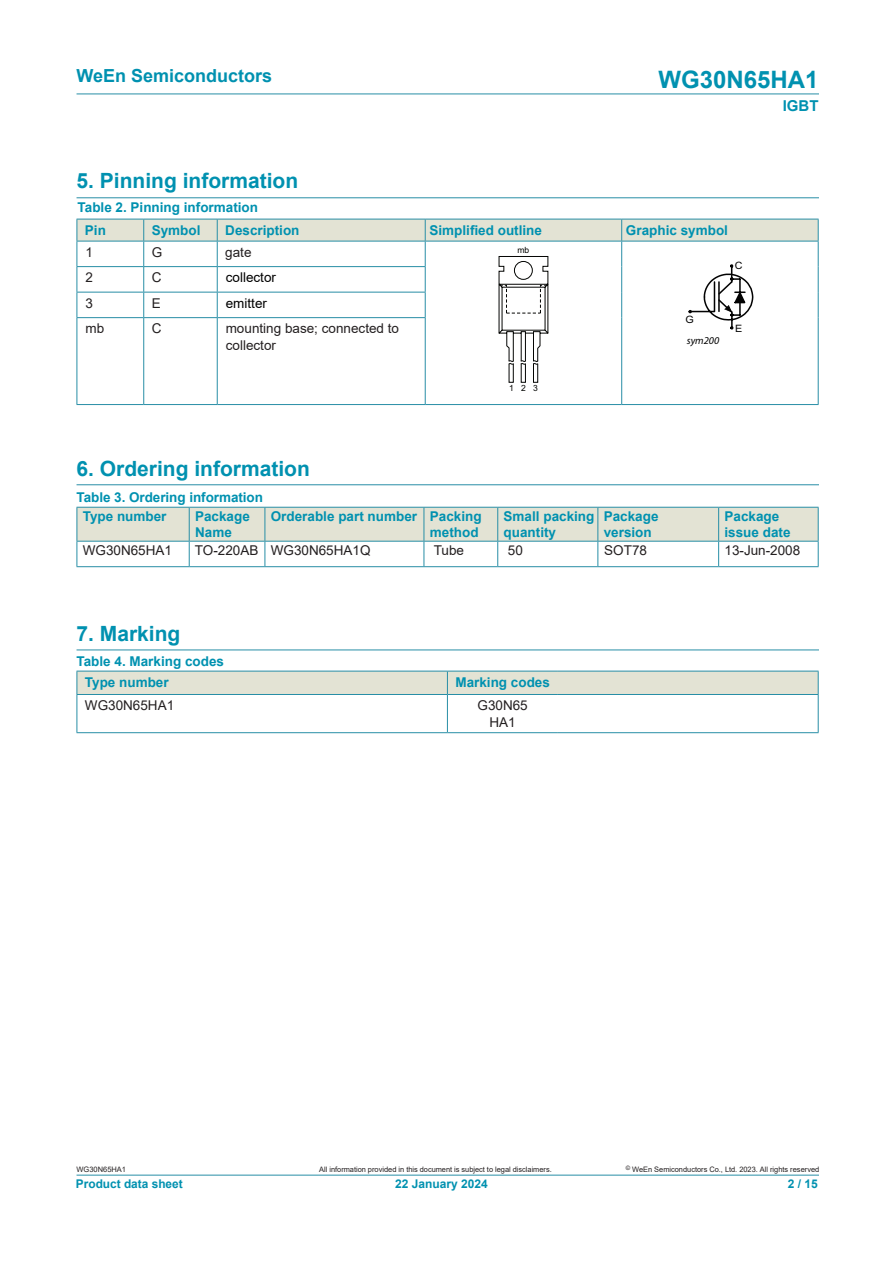
<style>
.page{position:relative;width:893px;height:1263px;background:#fff}
.page>*{position:absolute;margin:0;border:0;box-sizing:border-box;transform-origin:0 0}
.t1{font:700 24px "Arial";color:#0091b0}
.DS1{font:700 21px "Arial";color:#0091b0}
.t2{font:700 18px "Arial";color:#0091b0}
.t3{font:700 15px "Arial";color:#0091b0}
.t4{font:700 13.5px "Arial";color:#0091b0}
.t5{font:13.5px "Arial";color:#231f20}
.t6{font:13.5px "Arial";color:#000}
.t7{font:700 12px "Arial";color:#0091b0}
.t8{font:italic 10.5px "Myriad Pro";color:#030303}
.t9{font:10.2px "Arial";color:#030303;scale:1.06 1}
.t10{font:8.55px "Arial";color:#040503}
.t11{font:7.5px "Arial";letter-spacing:-.005em;color:#231f20}
</style>
<div class="page">
<hr style="left:77px;top:94px;width:742px;height:1px;background:#288ea6">
<hr style="left:77px;top:1175px;width:742px;height:1px;background:#288ea6">
<hr style="left:621px;top:318px;width:1px;height:86px;background:#288ea6">
<hr style="left:818px;top:318px;width:1px;height:86px;background:#288ea6">
<hr style="left:77px;top:318px;width:1px;height:86px;background:#288ea6">
<hr style="left:143px;top:318px;width:1px;height:86px;background:#288ea6">
<hr style="left:217px;top:318px;width:1px;height:86px;background:#288ea6">
<hr style="left:425px;top:318px;width:1px;height:86px;background:#288ea6">
<hr style="left:77px;top:404px;width:67px;height:1px;background:#288ea6">
<hr style="left:144px;top:404px;width:73px;height:1px;background:#288ea6">
<hr style="left:217px;top:404px;width:208px;height:1px;background:#288ea6">
<hr style="left:425px;top:404px;width:197px;height:1px;background:#288ea6">
<hr style="left:622px;top:404px;width:197px;height:1px;background:#288ea6">
<svg style="left:77px;top:219px;width:742px;height:164px"></svg>
<hr style="left:77px;top:197px;width:742px;height:1px;background:#288ea6">
<hr style="left:77px;top:484px;width:742px;height:1px;background:#288ea6">
<hr style="left:77px;top:649px;width:742px;height:1px;background:#288ea6">
<svg style="left:77px;top:507px;width:742px;height:59px"></svg>
<hr style="left:77px;top:566px;width:112px;height:1px;background:#288ea6">
<hr style="left:189px;top:566px;width:76px;height:1px;background:#288ea6">
<hr style="left:265px;top:566px;width:159px;height:1px;background:#288ea6">
<hr style="left:424px;top:566px;width:74px;height:1px;background:#288ea6">
<hr style="left:498px;top:566px;width:100px;height:1px;background:#288ea6">
<hr style="left:598px;top:566px;width:121px;height:1px;background:#288ea6">
<hr style="left:719px;top:566px;width:100px;height:1px;background:#288ea6">
<svg style="left:77px;top:671px;width:742px;height:62px"></svg>
<hr style="left:558px;top:694px;width:261px;height:1px;background:#288ea6">
<hr style="left:818px;top:695px;width:1px;height:37px;background:#288ea6">
<hr style="left:558px;top:732px;width:261px;height:1px;background:#288ea6">
<h3 class="t2" style="left:77px;top:63px;width:197px">WeEn Semiconductors</h3>
<h1 class="t1" style="left:658px;top:62px;width:162px">WG30N65HA1</h1>
<p class="t3" style="left:783px;top:95px;width:37px">IGBT</p>
<p class="DS1" style="left:77px;top:166px;width:223px">5. Pinning information</p>
<p class="t4" style="left:78px;top:198px;width:182px">Table 2. Pinning information</p>
<p class="t4" style="left:85px;top:221px;width:23px">Pin</p>
<p class="t4" style="left:152px;top:221px;width:50px">Symbol</p>
<p class="t4" style="left:225px;top:221px;width:76px">Description</p>
<p class="t4" style="left:429px;top:221px;width:114px">Simplified outline</p>
<p class="t4" style="left:626px;top:221px;width:104px">Graphic symbol</p>
<p class="t5" style="left:85px;top:243px;width:9px">1</p>
<p class="t5" style="left:152px;top:243px;width:12px">G</p>
<p class="t5" style="left:225px;top:243px;width:28px">gate</p>
<p class="t10" style="left:517px;top:244px;width:13px">mb</p>
<p class="t5" style="left:85px;top:268px;width:9px">2</p>
<p class="t5" style="left:152px;top:268px;width:11px">C</p>
<p class="t6" style="left:226px;top:268px;width:52px">collector</p>
<p class="t5" style="left:85px;top:294px;width:9px">3</p>
<p class="t5" style="left:152px;top:294px;width:11px">E</p>
<p class="t6" style="left:226px;top:294px;width:43px">emitter</p>
<p class="t5" style="left:85px;top:319px;width:20px">mb</p>
<p class="t5" style="left:152px;top:319px;width:11px">C</p>
<p class="t5" style="left:226px;top:319px;width:175px">mounting base; connected to</p>
<p class="t5" style="left:226px;top:336px;width:52px">collector</p>
<p class="t9" style="left:686px;top:313px;width:9px">G</p>
<p class="t8" style="left:687px;top:334px;width:34px">sym200</p>
<p class="t9" style="left:735px;top:259px;width:9px">C</p>
<p class="t9" style="left:735px;top:322px;width:8px">E</p>
<p class="t10" style="left:509px;top:382px;width:18px">1 2</p>
<p class="t10" style="left:533px;top:382px;width:6px">3</p>
<p class="DS1" style="left:77px;top:454px;width:235px">6. Ordering information</p>
<p class="t4" style="left:77px;top:488px;width:188px">Table 3. Ordering information</p>
<p class="t4" style="left:83px;top:507px;width:85px">Type number</p>
<p class="t4" style="left:195px;top:507px;width:56px">Package</p>
<p class="t4" style="left:195px;top:523px;width:38px">Name</p>
<p class="t4" style="left:271px;top:507px;width:148px">Orderable part number</p>
<p class="t4" style="left:430px;top:507px;width:53px">Packing</p>
<p class="t4" style="left:430px;top:523px;width:50px">method</p>
<p class="t4" style="left:504px;top:507px;width:92px">Small packing</p>
<p class="t4" style="left:504px;top:523px;width:54px">quantity</p>
<p class="t4" style="left:604px;top:507px;width:56px">Package</p>
<p class="t4" style="left:604px;top:523px;width:50px">version</p>
<p class="t4" style="left:724px;top:507px;width:56px">Package</p>
<p class="t4" style="left:724px;top:523px;width:68px">issue date</p>
<p class="t5" style="left:83px;top:541px;width:91px">WG30N65HA1</p>
<p class="t5" style="left:195px;top:541px;width:65px">TO-220AB</p>
<p class="t5" style="left:271px;top:541px;width:101px">WG30N65HA1Q</p>
<p class="t5" style="left:434px;top:541px;width:32px">Tube</p>
<p class="t5" style="left:508px;top:541px;width:17px">50</p>
<p class="t5" style="left:604px;top:541px;width:44px">SOT78</p>
<p class="t5" style="left:724px;top:541px;width:77px">13-Jun-2008</p>
<p class="DS1" style="left:77px;top:619px;width:105px">7. Marking</p>
<p class="t4" style="left:77px;top:652px;width:149px">Table 4. Marking codes</p>
<p class="t4" style="left:85px;top:673px;width:85px">Type number</p>
<p class="t4" style="left:455px;top:673px;width:96px">Marking codes</p>
<p class="t5" style="left:85px;top:696px;width:91px">WG30N65HA1</p>
<p class="t5" style="left:477px;top:696px;width:52px">G30N65</p>
<p class="t5" style="left:489px;top:712px;width:28px">HA1</p>
<p class="t11" style="left:77px;top:1164px;width:51px">WG30N65HA1</p>
<p class="t7" style="left:76px;top:1175px;width:108px">Product data sheet</p>
<p class="t11" style="left:319px;top:1164px;width:234px">All information provided in this document is subject to legal disclaimers.</p>
<p class="t11" style="left:626px;top:1164px;width:195px"><sup>©</sup> WeEn Semiconductors Co., Ltd. 2023. All rights reserved</p>
<p class="t7" style="left:395px;top:1175px;width:94px">22 January 2024</p>
<p class="t7" style="left:788px;top:1175px;width:32px">2 / 15</p>
</div>
